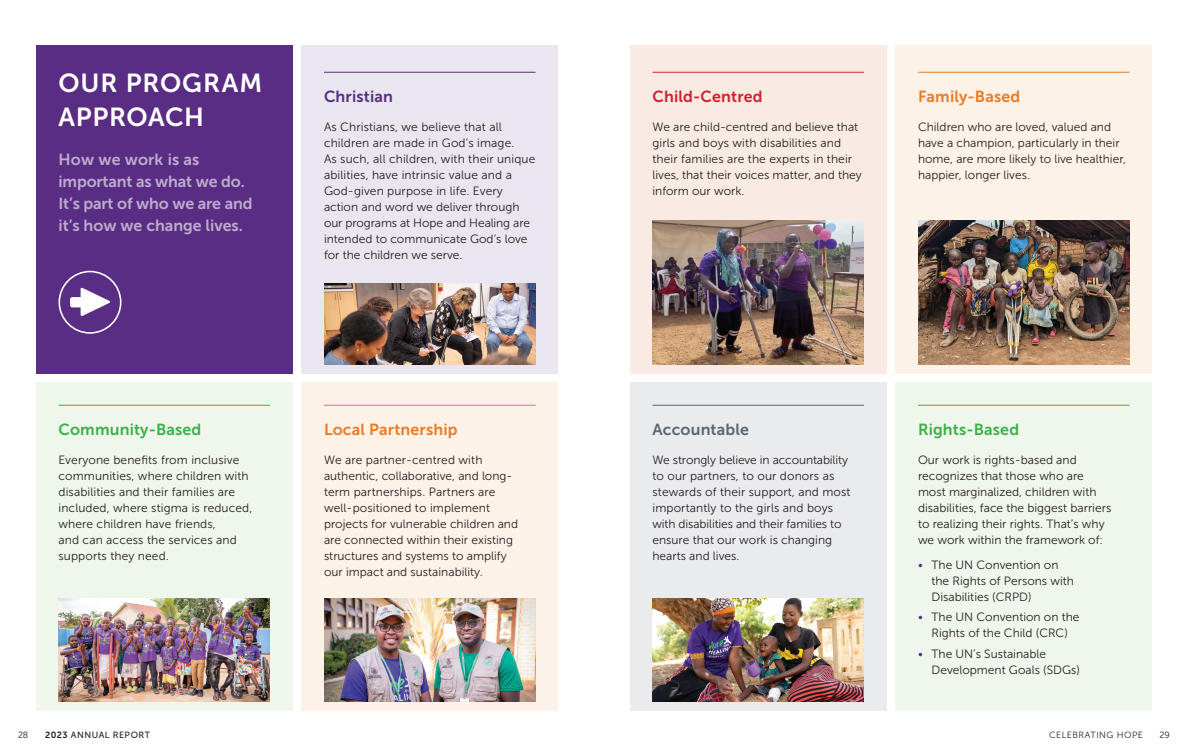
<style>
.page{position:relative;width:1188px;height:756px;background:#fff}
.page>*{position:absolute;margin:0;border:0;box-sizing:border-box;transform-origin:0 0}
.Heading_1{font:26px/34px "Museo Sans 700";letter-spacing:.025em;color:#fff}
.Text_Paragraph{font:16px/22px "Museo Sans 700";letter-spacing:-.01em;color:#bcadcd}
.Text_Paragraph-2{font:16px "Museo Sans 700";letter-spacing:.01em;color:#ec7a23}
.Text_Paragraph-3{font:16px "Museo Sans 700";letter-spacing:.01em;color:#3db149}
.Text_Paragraph-4{font:16px "Museo Sans 700";letter-spacing:.01em;color:#d0202f}
.Text_Paragraph-5{font:16px "Museo Sans 700";letter-spacing:.01em;color:#5a6671}
.Text_Paragraph-6{font:16px "Museo Sans 700";letter-spacing:.01em;color:#592d83}
.Text_Paragraph-7{font:12px/16px "Museo Sans 300";color:#231f20}
.Text_Paragraph-8{font:9px "Museo Sans 300";letter-spacing:.055em;color:#231f20}
.Text_Paragraph-9{font:9px "Museo Sans 500";letter-spacing:.06em;color:#231f20}
.s1{color:#592d83}
.s2{font-family:"Museo Sans 700"}
</style>
<div class="page">
<div style="left:630px;top:45px;width:256px;height:329px;background:#f9ebe4"></div>
<div style="left:896px;top:45px;width:256px;height:329px;background:#fdf2e8"></div>
<div style="left:630px;top:382px;width:256px;height:329px;background:#eaebed"></div>
<div style="left:896px;top:382px;width:256px;height:329px;background:#eff6ec"></div>
<div style="left:36px;top:45px;width:256px;height:329px;background:#592d83"></div>
<div style="left:302px;top:45px;width:256px;height:329px;background:#e9e6f0"></div>
<div style="left:36px;top:382px;width:256px;height:329px;background:#eff6ec"></div>
<div style="left:302px;top:382px;width:256px;height:329px;background:#fdf2e8"></div>
<hr style="left:324px;top:72px;width:212px;height:1px;background:#592d83">
<hr style="left:918px;top:72px;width:212px;height:1px;background:#ec7a23">
<hr style="left:324px;top:405px;width:212px;height:1px;background:#ec7a23">
<hr style="left:918px;top:405px;width:212px;height:1px;background:#3db149">
<hr style="left:58px;top:405px;width:212px;height:1px;background:#3db149">
<hr style="left:652px;top:405px;width:212px;height:1px;background:#5a6671">
<hr style="left:652px;top:72px;width:212px;height:1px;background:#d0202f">
<img style="left:324px;top:284px;width:212px;height:80px">
<img style="left:652px;top:220px;width:212px;height:144px">
<img style="left:918px;top:220px;width:212px;height:144px">
<img style="left:58px;top:598px;width:212px;height:104px">
<img style="left:324px;top:598px;width:212px;height:104px">
<img style="left:652px;top:598px;width:212px;height:104px">
<svg style="left:58px;top:271px;width:63px;height:63px"></svg>
<div style="left:70px;top:297px;width:32px;height:10px;background:#fff;border-radius:2px"></div>
<p class="Heading_1" style="left:58px;top:66px;width:205px">OUR PROGRAM<br>APPROACH</p>
<p class="Text_Paragraph" style="left:58px;top:148px;width:196px">How we work is as important as what we do.<br>It’s part of who we are and it’s how we change lives.</p>
<p class="Text_Paragraph-6" style="left:324px;top:88px;width:70px">Christian</p>
<p class="Text_Paragraph-7" style="left:324px;top:118px;width:213px">As Christians, we believe that all children are made in God’s image.<br>As such, all children, with their unique abilities, have intrinsic value and a God-given purpose in life. Every action and word we deliver through our programs at Hope and Healing are intended to communicate God’s love for the children we serve.</p>
<p class="Text_Paragraph-3" style="left:58px;top:421px;width:144px">Community-Based</p>
<p class="Text_Paragraph-7" style="left:58px;top:451px;width:195px">Everyone benefits from inclusive communities, where children with disabilities and their families are included, where stigma is reduced, where children have friends,<br>and can access the services and supports they need.</p>
<p class="Text_Paragraph-2" style="left:324px;top:421px;width:135px">Local Partnership</p>
<p class="Text_Paragraph-7" style="left:324px;top:451px;width:196px">We are partner-centred with authentic, collaborative, and long&shy;term partnerships. Partners are well-positioned to implement projects for vulnerable children and are connected within their existing structures and systems to amplify our impact and sustainability.</p>
<p class="Text_Paragraph-4" style="left:652px;top:88px;width:112px">Child-Centred</p>
<p class="Text_Paragraph-7" style="left:652px;top:118px;width:211px">We are child-centred and believe that girls and boys with disabilities and their families are the experts in their lives, that their voices matter, and they inform our work.</p>
<p class="Text_Paragraph-2" style="left:918px;top:88px;width:104px">Family-Based</p>
<p class="Text_Paragraph-7" style="left:918px;top:118px;width:210px">Children who are loved, valued and have a champion, particularly in their home, are more likely to live healthier, happier, longer lives.</p>
<p class="Text_Paragraph-5" style="left:652px;top:421px;width:98px">Accountable</p>
<p class="Text_Paragraph-7" style="left:652px;top:451px;width:200px">We strongly believe in accountability to our partners, to our donors as stewards of their support, and most importantly to the girls and boys with disabilities and their families to ensure that our work is changing hearts and lives.</p>
<p class="Text_Paragraph-3" style="left:918px;top:421px;width:103px">Rights-Based</p>
<p class="Text_Paragraph-7" style="left:918px;top:451px;width:195px">Our work is rights-based and recognizes that those who are most marginalized, children with disabilities, face the biggest barriers to realizing their rights. That’s why we work within the framework of:</p>
<p class="Text_Paragraph-7" style="left:932px;top:556px;width:144px;text-indent:-14px"><span class="s1">•</span> The UN Convention on the Rights of Persons with<br>Disabilities (CRPD)</p>
<p class="Text_Paragraph-7" style="left:918px;top:609px;width:163px;text-align:center"><span class="s1">•</span> The UN Convention on the<br>Rights of the Child (CRC)</p>
<p class="Text_Paragraph-7" style="left:932px;top:645px;width:150px;text-indent:-14px"><span class="s1">•</span> The UN’s Sustainable<br>Development Goals (SDGs)</p>
<p class="Text_Paragraph-8" style="left:18px;top:730px;width:12px">28</p>
<p class="Text_Paragraph-9" style="left:45px;top:730px;width:107px"><span class="s2">2023</span> ANNUAL REPORT</p>
<p class="Text_Paragraph-8" style="left:1049px;top:730px;width:95px">CELEBRATING HOPE</p>
<p class="Text_Paragraph-8" style="left:1160px;top:730px;width:12px">29</p>
</div>
